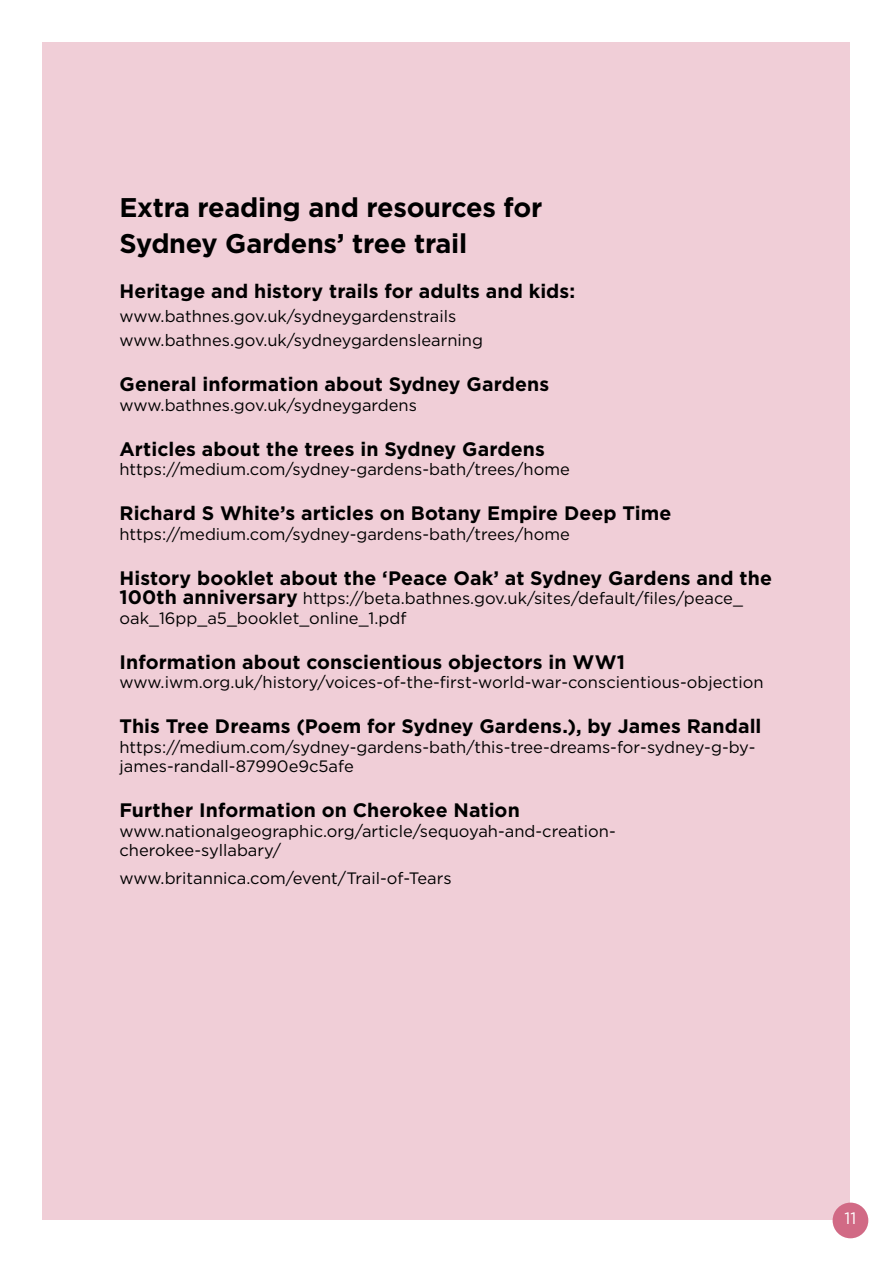
<style>
.page{position:relative;width:893px;height:1263px;background:#fff}
.page>*{position:absolute;margin:0;border:0;box-sizing:border-box;transform-origin:0 0}
.Destination{font:700 27px/36px "Gotham HTF";letter-spacing:-.01em;color:#000}
.Body_copy{font:700 19.5px "Gotham HTF";letter-spacing:.005em;color:#000}
.Body_copy-2{font:16.5px/19.5px "Gotham HTF";color:#000}
.Body_copy-3{font:16.5px "Gotham HTF";color:#fff}
.s1{font-weight:700;font-size:19.5px}
</style>
<div class="page">
<div style="left:43px;top:43px;width:807px;height:1177px;background:#f0ced7"></div>
<div style="left:833px;top:1202px;width:35px;height:36px;background:#d16a85;border-radius:50%"></div>
<p class="Destination" style="left:119px;top:189px;width:424px">Extra reading and resources for<br>Sydney Gardens’ tree trail</p>
<p class="Body_copy" style="left:119px;top:280px;width:457px">Heritage and history trails for adults and kids:</p>
<p class="Body_copy-2" style="left:119px;top:306px;width:338px">www.bathnes.gov.uk/sydneygardenstrails</p>
<p class="Body_copy-2" style="left:119px;top:330px;width:365px">www.bathnes.gov.uk/sydneygardenslearning</p>
<p class="Body_copy" style="left:119px;top:373px;width:431px">General information about Sydney Gardens</p>
<p class="Body_copy-2" style="left:119px;top:395px;width:299px">www.bathnes.gov.uk/sydneygardens</p>
<p class="Body_copy" style="left:119px;top:437px;width:427px">Articles about the trees in Sydney Gardens</p>
<p class="Body_copy-2" style="left:119px;top:459px;width:452px">https://medium.com/sydney-gardens-bath/trees/home</p>
<p class="Body_copy" style="left:119px;top:502px;width:553px">Richard S White’s articles on Botany Empire Deep Time</p>
<p class="Body_copy-2" style="left:119px;top:524px;width:452px">https://medium.com/sydney-gardens-bath/trees/home</p>
<p class="Body_copy" style="left:119px;top:566px;width:654px">History booklet about the ‘Peace Oak’ at Sydney Gardens and the</p>
<p class="Body_copy-2" style="left:119px;top:588px;width:625px"><span class="s1">100th anniversary</span> https://beta.bathnes.gov.uk/sites/default/files/peace_ oak_16pp_a5_booklet_online_1.pdf</p>
<p class="Body_copy" style="left:119px;top:650px;width:507px">Information about conscientious objectors in WW1</p>
<p class="Body_copy-2" style="left:119px;top:672px;width:646px">www.iwm.org.uk/history/voices-of-the-first-world-war-conscientious-objection</p>
<p class="Body_copy" style="left:119px;top:715px;width:643px">This Tree Dreams (Poem for Sydney Gardens.), by James Randall</p>
<p class="Body_copy-2" style="left:119px;top:737px;width:637px">https://medium.com/sydney-gardens-bath/this-tree-dreams-for-sydney-g-by&shy;james-randall-87990e9c5afe</p>
<p class="Body_copy" style="left:119px;top:799px;width:402px">Further Information on Cherokee Nation</p>
<p class="Body_copy-2" style="left:119px;top:821px;width:498px">www.nationalgeographic.org/article/sequoyah-and-creation&shy;cherokee-syllabary/</p>
<p class="Body_copy-2" style="left:119px;top:868px;width:334px">www.britannica.com/event/Trail-of-Tears</p>
<p class="Body_copy-3" style="left:844px;top:1209px;width:13px">11</p>
</div>
